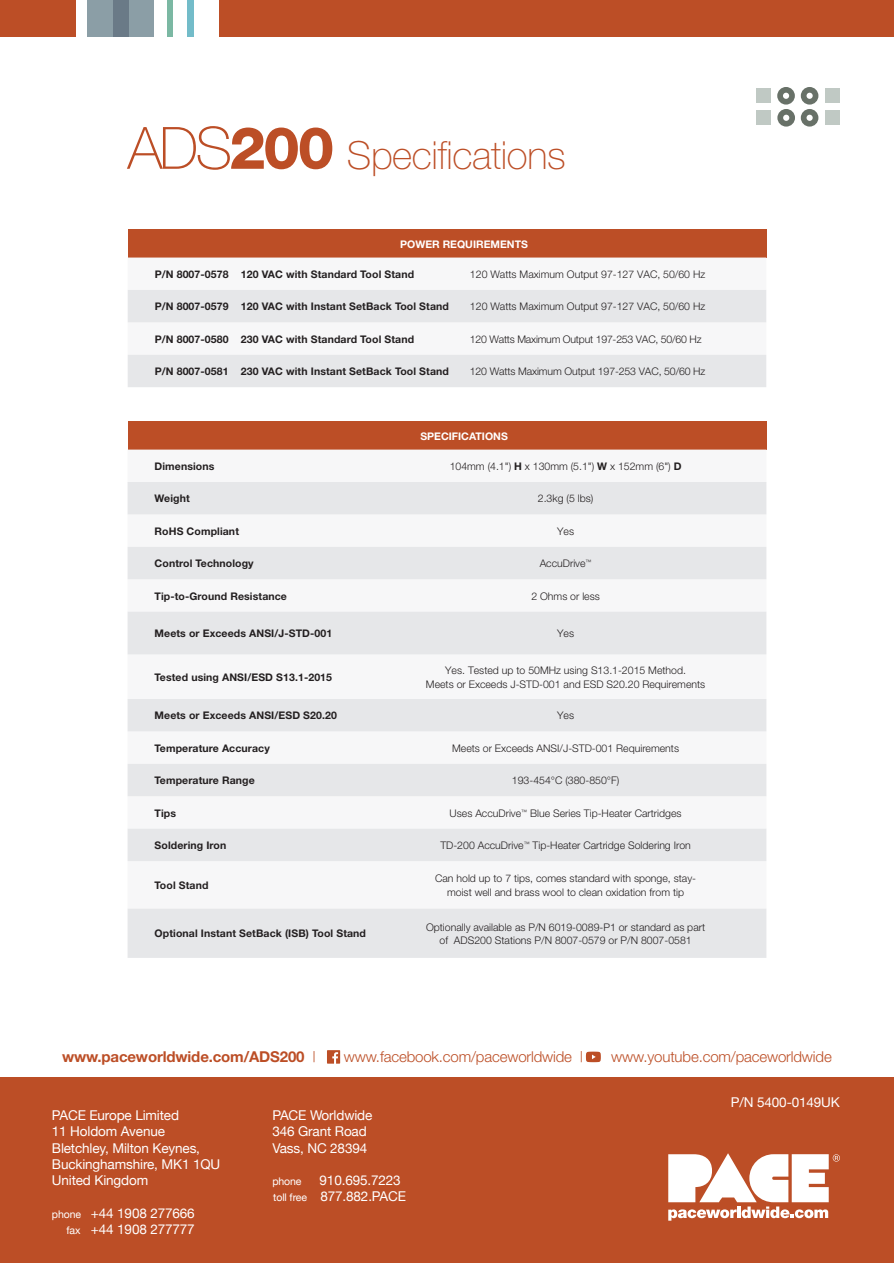
<style>
.page{position:relative;width:894px;height:1263px;background:#fff}
.page>*{position:absolute;margin:0;border:0;box-sizing:border-box;transform-origin:0 0}
.t1{font:100 38.7px "Helvetica Neue";letter-spacing:-.01em;color:#bc4e26}
.t2{font:300 15px "Helvetica Neue";letter-spacing:-.01em;color:#bc4e26}
.t3{font:700 15px "Helvetica Neue";letter-spacing:-.01em;color:#bc4e26}
.t4{font:13.5px/16.2px "Helvetica Neue";letter-spacing:-.01em;color:#fff}
.Bold_Table_Text{font:300 10.5px/13.5px "Helvetica Neue";color:#231f20;text-align:center}
.Bold_Table_Text-2{font:700 10.5px "Helvetica Neue";letter-spacing:.01em;color:#231f20}
.Bold_Table_Text-3{font:300 10.5px "Helvetica Neue";letter-spacing:-.02em;color:#231f20}
.t5{font:700 10.5px "Helvetica Neue";color:#fff}
.t6{font:10.5px "Helvetica Neue";letter-spacing:-.01em;color:#fff}
.s1{font-size:58.35px}
.s2{font-weight:800;font-size:58.35px}
.s3{font-weight:700}
.s4{font-weight:300}
.s5{font-size:10.5px}
</style>
<div class="page">
<div style="left:0;top:1077px;width:893px;height:186px;background:#bc4e26"></div>
<div style="left:127px;top:230px;width:639px;height:28px;background:#bc4e26"></div>
<div style="left:127px;top:422px;width:639px;height:28px;background:#bc4e26"></div>
<svg style="left:128px;top:257px;width:638px;height:1px"></svg>
<svg style="left:128px;top:290px;width:638px;height:97px;fill:#e6e7e9"></svg>
<svg style="left:127px;top:482px;width:639px;height:476px;fill:#e6e7e9"></svg>
<svg style="left:327px;top:1050px;width:13px;height:13px"></svg>
<svg style="left:585px;top:1051px;width:15px;height:11px"></svg>
<svg style="left:668px;top:1153px;width:171px;height:67px"></svg>
<div style="left:755px;top:88px;width:15px;height:15px;background:#c0c9c4"></div>
<div style="left:755px;top:110px;width:15px;height:15px;background:#c0c9c4"></div>
<div style="left:824px;top:110px;width:15px;height:15px;background:#c0c9c4"></div>
<div style="left:824px;top:88px;width:15px;height:15px;background:#c0c9c4"></div>
<svg style="left:800px;top:87px;width:18px;height:40px"></svg>
<svg style="left:777px;top:87px;width:17px;height:40px"></svg>
<div style="left:0;top:0;width:893px;height:36px;background:#bc4e26"></div>
<div style="left:76px;top:0;width:142px;height:37px;background:#fff"></div>
<div style="left:88px;top:0;width:46px;height:36px;background:#8b9ea6"></div>
<div style="left:130px;top:0;width:23px;height:36px;background:#8b9ea6"></div>
<div style="left:113px;top:0;width:16px;height:36px;background:#6a7a87"></div>
<div style="left:167px;top:0;width:5px;height:36px;background:#7bb8a3"></div>
<div style="left:187px;top:0;width:6px;height:36px;background:#73bcc9"></div>
<p class="t1" style="left:127px;top:133px;width:439px"><span class="s1">ADS</span><span class="s2">200</span> Specifications</p>
<p class="t5" style="left:400px;top:237px;width:129px">POWER REQUIREMENTS</p>
<p class="Bold_Table_Text-2" style="left:155px;top:268px;width:261px">P/N 8007-0578 120 VAC with Standard Tool Stand</p>
<p class="Bold_Table_Text" style="left:470px;top:267px;width:237px">120 Watts Maximum Output 97-127 VAC, 50/60 Hz</p>
<p class="Bold_Table_Text-2" style="left:155px;top:300px;width:295px">P/N 8007-0579 120 VAC with Instant SetBack Tool Stand</p>
<p class="Bold_Table_Text" style="left:470px;top:299px;width:237px">120 Watts Maximum Output 97-127 VAC, 50/60 Hz</p>
<p class="Bold_Table_Text-2" style="left:155px;top:332px;width:261px">P/N 8007-0580 230 VAC with Standard Tool Stand</p>
<p class="Bold_Table_Text-3" style="left:469px;top:332px;width:233px">120 Watts Maximum Output 197-253 VAC, 50/60 Hz</p>
<p class="Bold_Table_Text-2" style="left:155px;top:365px;width:295px">P/N 8007-0581 230 VAC with Instant SetBack Tool Stand</p>
<p class="Bold_Table_Text" style="left:469px;top:364px;width:237px">120 Watts Maximum Output 197-253 VAC, 50/60 Hz</p>
<p class="t5" style="left:420px;top:429px;width:89px">SPECIFICATIONS</p>
<p class="Bold_Table_Text-2" style="left:154px;top:459px;width:61px">Dimensions</p>
<p class="Bold_Table_Text" style="left:449px;top:459px;width:233px">104mm (4.1") <span class="s3">H</span> x 130mm (5.1") <span class="s3">W</span> x 152mm (6") <span class="s3">D</span></p>
<p class="Bold_Table_Text-2" style="left:154px;top:492px;width:37px">Weight</p>
<p class="Bold_Table_Text" style="left:537px;top:491px;width:57px">2.3kg (5 lbs)</p>
<p class="Bold_Table_Text-2" style="left:154px;top:524px;width:86px">RoHS Compliant</p>
<p class="Bold_Table_Text" style="left:557px;top:524px;width:18px">Yes</p>
<p class="Bold_Table_Text-2" style="left:154px;top:557px;width:101px">Control Technology</p>
<p class="Bold_Table_Text" style="left:539px;top:556px;width:53px">AccuDrive<sup>™</sup></p>
<p class="Bold_Table_Text-2" style="left:154px;top:589px;width:134px">Tip-to-Ground Resistance</p>
<p class="Bold_Table_Text" style="left:531px;top:589px;width:70px">2 Ohms or less</p>
<p class="Bold_Table_Text-2" style="left:154px;top:627px;width:179px">Meets or Exceeds ANSI/J-STD-001</p>
<p class="Bold_Table_Text" style="left:557px;top:626px;width:18px">Yes</p>
<p class="Bold_Table_Text-2" style="left:154px;top:670px;width:179px">Tested using ANSI/ESD S13.1-2015</p>
<p class="Bold_Table_Text" style="left:426px;top:663px;width:281px">Yes. Tested up to 50MHz using S13.1-2015 Method.<br>Meets or Exceeds J-STD-001 and ESD S20.20 Requirements</p>
<p class="Bold_Table_Text-2" style="left:154px;top:709px;width:184px">Meets or Exceeds ANSI/ESD S20.20</p>
<p class="Bold_Table_Text" style="left:557px;top:708px;width:18px">Yes</p>
<p class="Bold_Table_Text-2" style="left:154px;top:741px;width:117px">Temperature Accuracy</p>
<p class="Bold_Table_Text" style="left:452px;top:741px;width:228px">Meets or Exceeds ANSI/J-STD-001 Requirements</p>
<p class="Bold_Table_Text-2" style="left:154px;top:774px;width:102px">Temperature Range</p>
<p class="Bold_Table_Text" style="left:511px;top:773px;width:109px">193-454°C (380-850°F)</p>
<p class="Bold_Table_Text-2" style="left:154px;top:806px;width:23px">Tips</p>
<p class="Bold_Table_Text" style="left:449px;top:806px;width:233px">Uses AccuDrive<sup>™</sup> Blue Series Tip-Heater Cartridges</p>
<p class="Bold_Table_Text-2" style="left:154px;top:838px;width:73px">Soldering Iron</p>
<p class="Bold_Table_Text" style="left:440px;top:838px;width:252px">TD-200 AccuDrive<sup>™</sup> Tip-Heater Cartridge Soldering Iron</p>
<p class="Bold_Table_Text-2" style="left:154px;top:878px;width:55px">Tool Stand</p>
<p class="Bold_Table_Text" style="left:435px;top:871px;width:262px">Can hold up to 7 tips, comes standard with sponge, stay&shy;moist well and brass wool to clean oxidation from tip</p>
<p class="Bold_Table_Text-2" style="left:154px;top:927px;width:213px">Optional Instant SetBack (ISB) Tool Stand</p>
<p class="Bold_Table_Text" style="left:426px;top:920px;width:280px">Optionally available as P/N 6019-0089-P1 or standard as part of ADS200 Stations P/N 8007-0579 or P/N 8007-0581</p>
<h2 class="t3" style="left:62px;top:1047px;width:255px">www.paceworldwide.com/ADS200 <span class="s4">|</span></h2>
<h2 class="t2" style="left:344px;top:1047px;width:241px">www.facebook.com/paceworldwide |</h2>
<h2 class="t2" style="left:611px;top:1047px;width:222px">www.youtube.com/paceworldwide</h2>
<p class="t4" style="left:52px;top:1108px;width:129px">PACE Europe Limited</p>
<p class="t4" style="left:52px;top:1124px;width:115px">11 Holdom Avenue</p>
<p class="t4" style="left:52px;top:1140px;width:170px">Bletchley, Milton Keynes,<br>Buckinghamshire, MK1 1QU</p>
<p class="t4" style="left:52px;top:1173px;width:98px">United Kingdom</p>
<p class="t4" style="left:52px;top:1205px;width:144px"><span class="s5">phone</span> +44 1908 277666</p>
<p class="t4" style="left:66px;top:1221px;width:130px"><span class="s5">fax</span> +44 1908 277777</p>
<p class="t4" style="left:272px;top:1108px;width:101px">PACE Worldwide</p>
<p class="t4" style="left:272px;top:1124px;width:96px">346 Grant Road</p>
<p class="t4" style="left:272px;top:1140px;width:96px">Vass, NC 28394</p>
<p class="t6" style="left:272px;top:1173px;width:31px">phone</p>
<p class="t4" style="left:319px;top:1173px;width:83px">910.695.7223</p>
<p class="t4" style="left:273px;top:1189px;width:134px"><span class="s5">toll free</span> 877.882.PACE</p>
<p class="t4" style="left:730px;top:1094px;width:110px">P/N 5400-0149UK</p>
</div>
